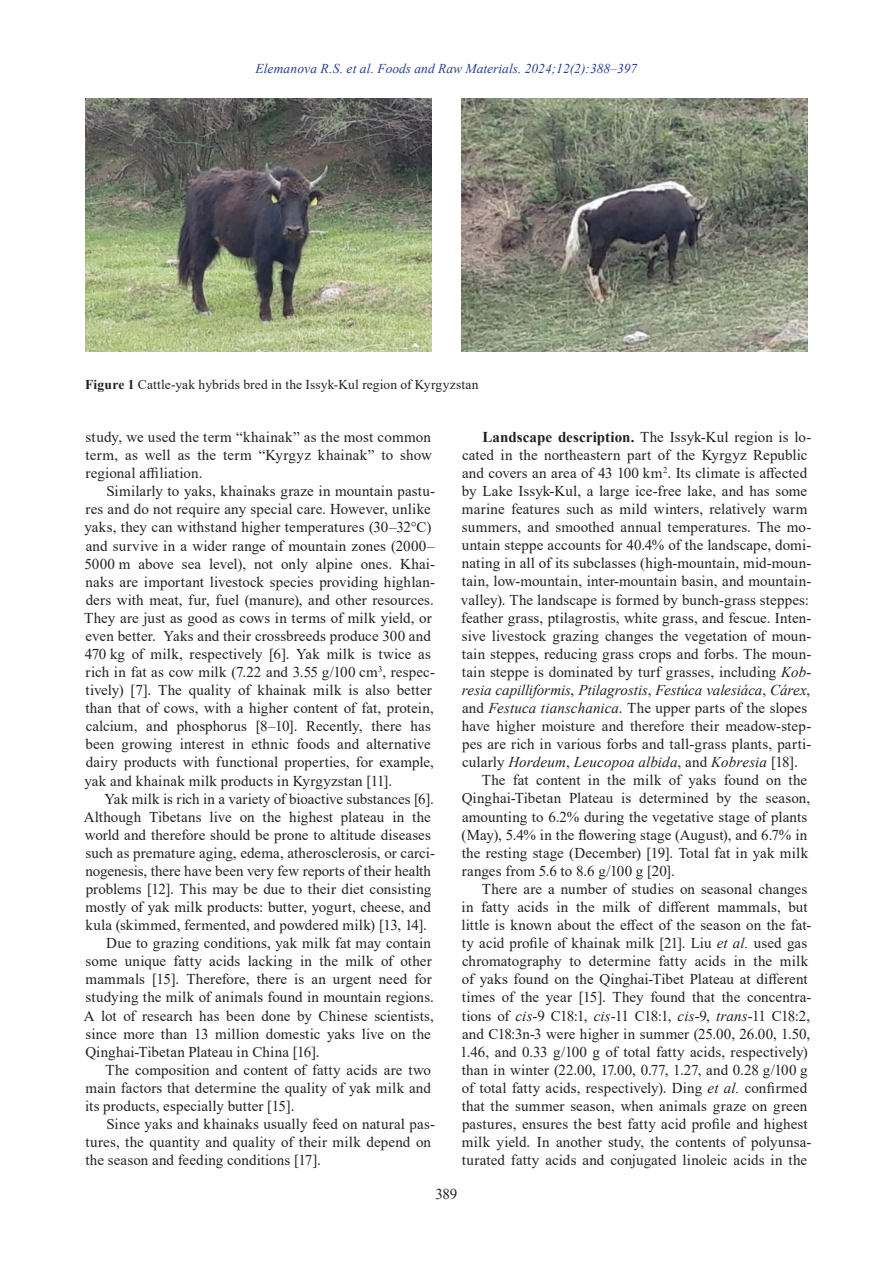
<style>
.page{position:relative;width:893px;height:1263px;background:#fff}
.page>*{position:absolute;margin:0;border:0;box-sizing:border-box;transform-origin:0 0}
.Основной{font:15px/18.1px "Times New Roman";letter-spacing:.005em;color:#231f20}
.Под_рисунок{font:13.5px "Times New Roman";letter-spacing:.01em;color:#231f20}
.t1{font:italic 13.5px "Times New Roman";color:#253f8e}
.s1{font-weight:700}
.s2{font-style:italic}
</style>
<div class="page">
<img style="left:85px;top:99px;width:347px;height:253px">
<img style="left:461px;top:98px;width:347px;height:254px">
<p class="t1" style="left:255px;top:59px;width:383px">Elemanova R.S. et al. Foods and Raw Materials. 2024;12(2):388–397</p>
<p class="Под_рисунок" style="left:85px;top:375px;width:395px"><span class="s1">Figure 1</span> Cattle-yak hybrids bred in the Issyk-Kul region of Kyrgyzstan</p>
<p class="Основной" style="left:86px;top:427px;width:348px;text-align:justify">study, we used the term “khainak” as the most common term, as well as the term “Kyrgyz khainak” to show regional affiliation.</p>
<p class="Основной" style="left:84px;top:482px;width:352px;text-indent:22px">Similarly to yaks, khainaks graze in mountain pastu&shy;res and do not require any special care. However, unlike yaks, they can withstand higher temperatures (30–32°С) and survive in a wider range of mountain zones (2000– 5000 m above sea level), not only alpine ones. Khai&shy;naks are important livestock species providing highlan&shy;ders with meat, fur, fuel (manure), and other resources.<br>They are just as good as cows in terms of milk yield, or even better. Yaks and their crossbreeds produce 300 and 470 kg of milk, respectively [6]. Yak milk is twice as rich in fat as cow milk (7.22 and 3.55 g/100 cm<sup>3</sup>, respec&shy;tively) [7]. The quality of khainak milk is also better than that of cows, with a higher content of fat, protein, calcium, and phosphorus [8–10]. Recently, there has been growing interest in ethnic foods and alternative dairy products with functional properties, for example, yak and khainak milk products in Kyrgyzstan [11].</p>
<p class="Основной" style="left:84px;top:789px;width:353px;text-indent:21px">Yak milk is rich in a variety of bioactive substances [6].<br>Although Tibetans live on the highest plateau in the world and therefore should be prone to altitude diseases such as premature aging, edema, atherosclerosis, or carci&shy;nogenesis, there have been very few reports of their health problems [12]. This may be due to their diet consisting mostly of yak milk products: butter, yogurt, cheese, and kula (skimmed, fermented, and powdered milk) [13, 14].</p>
<p class="Основной" style="left:84px;top:934px;width:352px;text-indent:22px">Due to grazing conditions, yak milk fat may contain some unique fatty acids lacking in the milk of other mammals [15]. Therefore, there is an urgent need for studying the milk of animals found in mountain regions.<br>A lot of research has been done by Chinese scientists, since more than 13 million domestic yaks live on the Qinghai-Tibetan Plateau in China [16].</p>
<p class="Основной" style="left:85px;top:1060px;width:347px;text-align:justify;text-indent:20px">The composition and content of fatty acids are two main factors that determine the quality of yak milk and its products, especially butter [15].</p>
<p class="Основной" style="left:86px;top:1114px;width:351px;text-indent:21px">Since yaks and khainaks usually feed on natural pas&shy;tures, the quantity and quality of their milk depend on the season and feeding conditions [17].</p>
<p class="Основной" style="left:461px;top:427px;width:352px;text-indent:22px"><span class="s1">Landscape description.</span> The Issyk-Kul region is lo&shy;cated in the northeastern part of the Kyrgyz Republic and covers an area of 43 100 km<sup>2</sup>. Its climate is affected by Lake Issyk-Kul, a large ice-free lake, and has some marine features such as mild winters, relatively warm summers, and smoothed annual temperatures. The mo&shy;untain steppe accounts for 40.4% of the landscape, domi&shy;nating in all of its subclasses (high-mountain, mid-moun&shy;tain, low-mountain, inter-mountain basin, and mountain&shy;valley). The landscape is formed by bunch-grass steppes: feather grass, ptilagrostis, white grass, and fescue. Inten&shy;sive livestock grazing changes the vegetation of moun&shy;tain steppes, reducing grass crops and forbs. The moun&shy;tain steppe is dominated by turf grasses, including <span class="s2">Kob&shy;resia capilliformis</span>, <span class="s2">Ptilagrostis</span>, <span class="s2">Festúca valesiáca</span>, <span class="s2">Cárex</span>, and <span class="s2">Festuca tianschanica</span>. The upper parts of the slopes have higher moisture and therefore their meadow-step&shy;pes are rich in various forbs and tall-grass plants, parti&shy;cularly <span class="s2">Hordeum</span>, <span class="s2">Leucopoa albida</span>, and <span class="s2">Kobresia</span> [18].</p>
<p class="Основной" style="left:461px;top:771px;width:350px;text-indent:20px">The fat content in the milk of yaks found on the Qinghai-Tibetan Plateau is determined by the season, amounting to 6.2% during the vegetative stage of plants (May), 5.4% in the flowering stage (August), and 6.7% in the resting stage (December) [19]. Total fat in yak milk ranges from 5.6 to 8.6 g/100 g [20].</p>
<p class="Основной" style="left:460px;top:879px;width:353px;text-indent:22px">There are a number of studies on seasonal changes in fatty acids in the milk of different mammals, but little is known about the effect of the season on the fat&shy;ty acid profile of khainak milk [21]. Liu <span class="s2">et al.</span> used gas chromatography to determine fatty acids in the milk of yaks found on the Qinghai-Tibet Plateau at different times of the year [15]. They found that the concentra&shy;tions of <span class="s2">cis</span>-9 C18:1, <span class="s2">cis</span>-11 C18:1, <span class="s2">cis</span>-9, <span class="s2">trans</span>-11 C18:2, and C18:3n-3 were higher in summer (25.00, 26.00, 1.50, 1.46, and 0.33 g/100 g of total fatty acids, respectively) than in winter (22.00, 17.00, 0.77, 1.27, and 0.28 g/100 g of total fatty acids, respectively). Ding <span class="s2">et al.</span> confirmed that the summer season, when animals graze on green pastures, ensures the best fatty acid profile and highest milk yield. In another study, the contents of polyunsa&shy;turated fatty acids and conjugated linoleic acids in the</p>
<p class="Основной" style="left:435px;top:1184px;width:23px">389</p>
</div>
